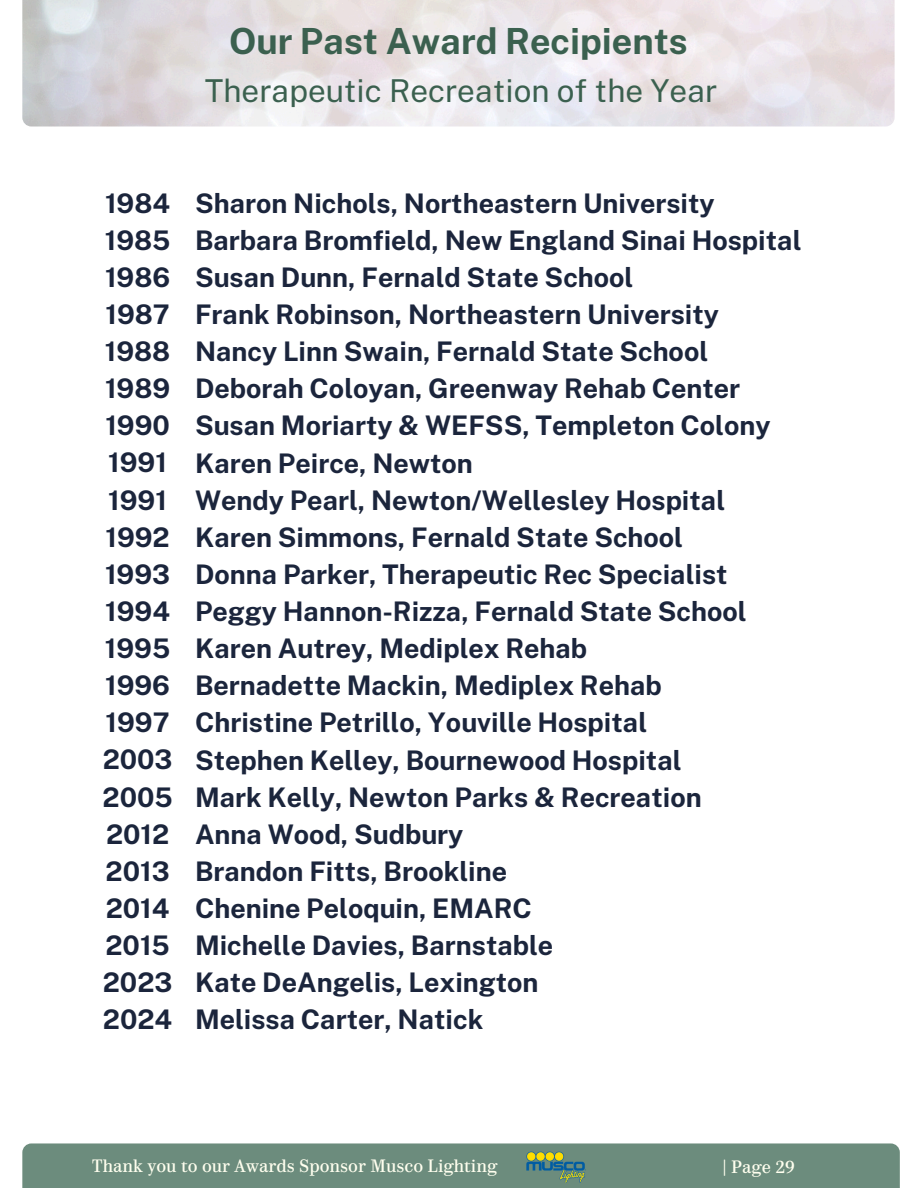
<style>
.page{position:relative;width:918px;height:1188px;background:#fff}
.page>*{position:absolute;margin:0;border:0;box-sizing:border-box;transform-origin:0 0}
.t1{font:700 36px "Public Sans";color:#3b604f}
.t2{font:31.5px "Public Sans";color:#3b604f}
.t3{font:700 27px/37.2px "Public Sans";color:#1b253c}
.t4{font:16.95px "Parmigiano Piccolo HL";color:#ffffef}
</style>
<div class="page">
<div style="left:22px;top:1143px;width:878px;height:45px;background:#6c8c7d"></div>
<img style="left:526px;top:1151px;width:59px;height:32px">
<h1 class="t1" style="left:229px;top:19px;width:460px">Our Past Award Recipients</h1>
<h2 class="t2" style="left:205px;top:72px;width:514px">Therapeutic Recreation of the Year</h2>
<p class="t3" style="left:103px;top:184px;width:72px">1984<br>1985<br>1986<br>1987<br>1988<br>1989<br>1990<br>1991<br>1991<br>1992<br>1993<br>1994<br>1995<br>1996<br>1997<br>2003<br>2005<br>2012<br>2013<br>2014<br>2015<br>2023<br>2024</p>
<h3 class="t3" style="left:195px;top:184px;width:608px">Sharon Nichols, Northeastern University Barbara Bromfield, New England Sinai Hospital Susan Dunn, Fernald State School<br>Frank Robinson, Northeastern University Nancy Linn Swain, Fernald State School Deborah Coloyan, Greenway Rehab Center Susan Moriarty &amp; WEFSS, Templeton Colony Karen Peirce, Newton<br>Wendy Pearl, Newton/Wellesley Hospital Karen Simmons, Fernald State School<br>Donna Parker, Therapeutic Rec Specialist Peggy Hannon-Rizza, Fernald State School Karen Autrey, Mediplex Rehab<br>Bernadette Mackin, Mediplex Rehab<br>Christine Petrillo, Youville Hospital<br>Stephen Kelley, Bournewood Hospital<br>Mark Kelly, Newton Parks &amp; Recreation<br>Anna Wood, Sudbury<br>Brandon Fitts, Brookline<br>Chenine Peloquin, EMARC<br>Michelle Davies, Barnstable<br>Kate DeAngelis, Lexington</h3>
<h3 class="t3" style="left:195px;top:1001px;width:290px">Melissa Carter, Natick</h3>
<p class="t4" style="left:92px;top:1155px;width:407px">Thank you to our Awards Sponsor Musco Lighting</p>
<p class="t4" style="left:723px;top:1156px;width:74px">| Page 29</p>
</div>
